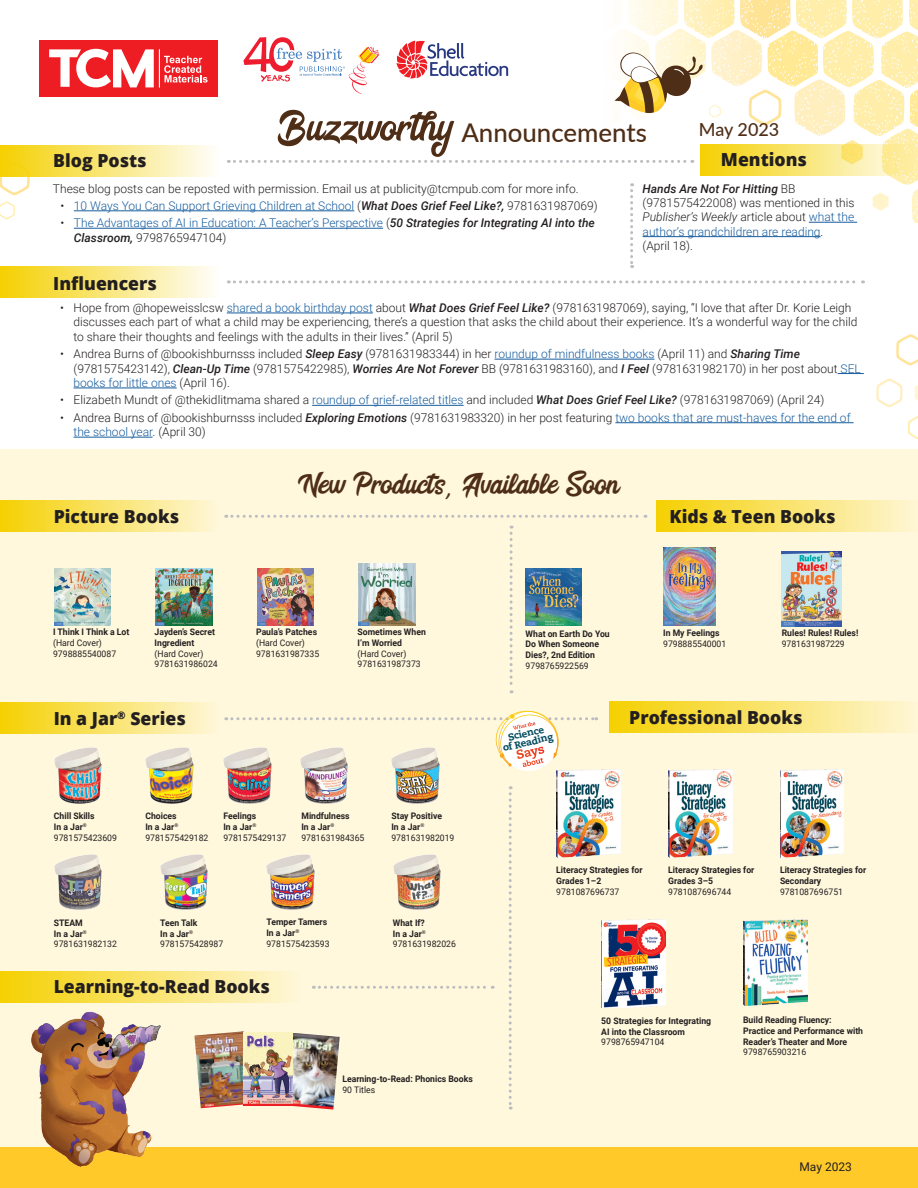
<style>
.page{position:relative;width:918px;height:1188px;background:#fff}
.page>*{position:absolute;margin:0;border:0;box-sizing:border-box;transform-origin:0 0}
.t1{font:36px "Bring Heart";color:#4f2e17}
.t2{font:500 25.8px "Lato";color:#4f2e17}
.t3{font:800 18px "Open Sans";color:#231f20}
.t4{font:500 18px "Lato";color:#4f2e17}
.t5{font:300 12px/14.4px "Roboto";color:#231f20}
.t6{font:300 12px/14.4px "Roboto";color:#175d9e}
.t7{font:12px "Roboto";color:#231f20}
.t8{font:800 9.9px/9px "Caecilia LT Pro 85";color:#004a5d;text-align:center}
.t9{font:700 9px/10.8px "Roboto";color:#231f20;scale:.96 1}
.t10{font:9px/10.8px "Roboto";color:#231f20;scale:.96 1}
.s1{font-family:"Bring Heart";font-weight:400;font-size:51px}
.s2{color:#231f20}
.s3{font-weight:500;font-style:italic;color:#231f20}
.s4{font-weight:500;font-style:italic}
.s5{font-style:italic}
.s6{color:#175d9e}
.s7{font-weight:400}
.s8{font-weight:700}
</style>
<div class="page">
<div style="left:0;top:449px;width:918px;height:739px;background:#fff8dd"></div>
<svg style="left:896px;top:334px;width:22px;height:31px"></svg>
<svg style="left:908px;top:416px;width:10px;height:23px"></svg>
<svg style="left:876px;top:379px;width:27px;height:28px"></svg>
<svg style="left:915px;top:385px;width:3px;height:15px"></svg>
<div style="left:0;top:1148px;width:918px;height:40px;background:#ffc929"></div>
<hr style="left:227px;top:313px;width:146px;height:1px;background:#175d9e">
<hr style="left:494px;top:359px;width:160px;height:1px;background:#175d9e">
<svg style="left:838px;top:373px;width:26px;height:1px"></svg>
<hr style="left:74px;top:388px;width:103px;height:1px;background:#175d9e">
<hr style="left:312px;top:405px;width:152px;height:1px;background:#175d9e">
<hr style="left:615px;top:422px;width:239px;height:1px;background:#175d9e">
<hr style="left:74px;top:437px;width:79px;height:1px;background:#175d9e">
<div style="left:0;top:266px;width:219px;height:32px;background:linear-gradient(to right,#f5d002,#fefefc)"></div>
<svg style="left:226px;top:515px;width:420px;height:3px"></svg>
<div style="left:0;top:500px;width:219px;height:32px;background:linear-gradient(to right,#f5d002,#fef7da)"></div>
<div style="left:657px;top:500px;width:261px;height:32px;background:linear-gradient(to right,#f5d103,#fef6d5)"></div>
<div style="left:609px;top:701px;width:309px;height:32px;background:linear-gradient(to right,#f5d002,#fef6d6)"></div>
<div style="left:0;top:702px;width:219px;height:32px;background:linear-gradient(to right,#f5d002,#fef7da)"></div>
<svg style="left:313px;top:986px;width:180px;height:3px"></svg>
<div style="left:0;top:971px;width:301px;height:32px;background:linear-gradient(to right,#f5d002,#fef7da)"></div>
<svg style="left:510px;top:526px;width:3px;height:167px"></svg>
<svg style="left:509px;top:786px;width:3px;height:324px"></svg>
<img style="left:293px;top:1033px;width:47px;height:77px">
<img style="left:194px;top:1031px;width:56px;height:77px">
<img style="left:243px;top:1033px;width:50px;height:73px">
<img style="left:54px;top:569px;width:57px;height:56px">
<img style="left:156px;top:569px;width:56px;height:56px">
<img style="left:257px;top:569px;width:57px;height:56px">
<img style="left:359px;top:564px;width:56px;height:61px">
<img style="left:525px;top:569px;width:57px;height:56px">
<img style="left:663px;top:548px;width:52px;height:77px">
<img style="left:782px;top:552px;width:60px;height:75px">
<img style="left:556px;top:770px;width:64px;height:88px">
<img style="left:601px;top:920px;width:64px;height:88px">
<img style="left:668px;top:770px;width:64px;height:88px">
<img style="left:743px;top:920px;width:64px;height:86px">
<img style="left:780px;top:770px;width:64px;height:88px">
<img style="left:0;top:988px;width:173px;height:179px">
<svg style="left:226px;top:710px;width:371px;height:64px"></svg>
<img style="left:54px;top:748px;width:48px;height:55px">
<img style="left:54px;top:854px;width:48px;height:56px">
<img style="left:161px;top:854px;width:47px;height:56px">
<img style="left:267px;top:854px;width:47px;height:56px">
<img style="left:393px;top:854px;width:48px;height:56px">
<img style="left:146px;top:748px;width:47px;height:55px">
<img style="left:224px;top:748px;width:47px;height:55px">
<img style="left:300px;top:748px;width:48px;height:55px">
<img style="left:392px;top:748px;width:47px;height:55px">
<svg style="left:0;top:0;width:918px;height:289px"></svg>
<h2 class="t2" style="left:278px;top:114px;width:371px"><span class="s1">Buzzworthy</span> Announcements</h2>
<h3 class="t4" style="left:699px;top:117px;width:82px">May 2023</h3>
<h3 class="t3" style="left:53px;top:147px;width:95px">Blog Posts</h3>
<h3 class="t3" style="left:721px;top:146px;width:88px">Mentions</h3>
<p class="t5" style="left:53px;top:181px;width:527px">These blog posts can be reposted with permission. Email us at publicity@tcmpub.com for more info.</p>
<p class="t6" style="left:60px;top:198px;width:539px"><span class="s2">•</span> 10 Ways You Can Support Grieving Children at School <span class="s2">(</span><span class="s3">What Does Grief Feel Like?,</span> <span class="s2">9781631987069)</span></p>
<p class="t6" style="left:74px;top:215px;width:522px;text-indent:-14px"><span class="s2">•</span> The Advantages of AI in Education: A Teacher’s Perspective <span class="s2">(</span><span class="s3">50 Strategies for Integrating AI into the<br>Classroom,</span> <span class="s2">9798765947104)</span></p>
<h3 class="t3" style="left:53px;top:269px;width:105px">Influencers</h3>
<p class="t5" style="left:643px;top:181px;width:214px"><span class="s4">Hands Are Not For Hitting</span> BB (9781575422008) was mentioned in this<br><span class="s5">Publisher’s Weekly</span> article about <span class="s6">what the author’s grandchildren are reading</span>.<br>(April 18).</p>
<p class="t5" style="left:74px;top:300px;width:785px;text-indent:-14px">• Hope from @hopeweisslcsw <span class="s6">shared a book birthday post</span> about <span class="s4">What Does Grief Feel Like?</span> (9781631987069), saying, “I love that after Dr. Korie Leigh discusses each part of what a child may be experiencing, there’s a question that asks the child about their experience. It’s a wonderful way for the child to share their thoughts and feelings with the adults in their lives.” (April 5)</p>
<p class="t5" style="left:74px;top:346px;width:789px;text-indent:-14px">• Andrea Burns of @bookishburnsss included <span class="s4">Sleep Easy</span> (9781631983344) in her <span class="s6">roundup of mindfulness books</span> (April 11) and <span class="s4">Sharing Time </span>(9781575423142), <span class="s4">Clean-Up Time</span> (9781575422985), <span class="s4">Worries Are Not Forever</span> BB (9781631983160), and <span class="s4">I Feel</span> (9781631982170) in her post about <span class="s6">SEL books for little ones</span> (April 16).</p>
<p class="t5" style="left:60px;top:393px;width:766px">• Elizabeth Mundt of @thekidlitmama shared a <span class="s6">roundup of grief-related titles</span> and included <span class="s4">What Does Grief Feel Like?</span> (9781631987069) (April 24)</p>
<p class="t5" style="left:74px;top:410px;width:779px;text-indent:-14px">• Andrea Burns of @bookishburnsss included <span class="s4">Exploring Emotions</span> (9781631983320) in her post featuring <span class="s6">two books that are must-haves for the end of the school year</span>. (April 30)</p>
<h1 class="t1" style="left:298px;top:464px;width:322px">New Products, Available Soon</h1>
<h3 class="t3" style="left:54px;top:502px;width:127px">Picture Books</h3>
<h3 class="t3" style="left:670px;top:502px;width:167px">Kids &amp; Teen Books</h3>
<p class="t9" style="left:53px;top:626px;width:81px">I Think I Think a Lot</p>
<p class="t10" style="left:53px;top:637px;width:67px">(Hard Cover)<br>9798885540087</p>
<p class="t9" style="left:155px;top:626px;width:64px">Jayden’s Secret<br>Ingredient</p>
<p class="t10" style="left:155px;top:648px;width:67px">(Hard Cover)<br>9781631986024</p>
<p class="t9" style="left:256px;top:626px;width:65px">Paula’s Patches</p>
<p class="t10" style="left:256px;top:637px;width:67px">(Hard Cover)<br>9781631987335</p>
<p class="t9" style="left:358px;top:626px;width:73px">Sometimes When<br>I’m Worried</p>
<p class="t10" style="left:358px;top:648px;width:67px">(Hard Cover)<br>9781631987373</p>
<p class="t9" style="left:526px;top:628px;width:89px">What on Earth Do You<br>Do When Someone<br>Dies?, 2nd Edition</p>
<p class="t10" style="left:526px;top:660px;width:67px">9798765922569</p>
<p class="t9" style="left:663px;top:627px;width:60px">In My Feelings</p>
<p class="t10" style="left:663px;top:638px;width:67px">9798885540001</p>
<p class="t9" style="left:782px;top:627px;width:81px">Rules! Rules! Rules!</p>
<p class="t10" style="left:782px;top:638px;width:67px">9781631987229</p>
<h3 class="t3" style="left:54px;top:705px;width:134px">In a Jar<sup>®</sup> Series</h3>
<h3 class="t3" style="left:629px;top:703px;width:175px">Professional Books</h3>
<p class="t8" style="left:500px;top:734px;width:53px;rotate:-13deg">Science<br>of Reading</p>
<p class="t9" style="left:54px;top:810px;width:67px">Chill Skills<br>In a Jar<sup>®<br></sup><span class="s7">9781575423609</span></p>
<p class="t9" style="left:145px;top:810px;width:67px">Choices<br>In a Jar<sup>®<br></sup><span class="s7">9781575429182</span></p>
<p class="t9" style="left:223px;top:810px;width:67px">Feelings<br>In a Jar<sup>®<br></sup><span class="s7">9781575429137</span></p>
<p class="t9" style="left:301px;top:810px;width:67px">Mindfulness<br>In a Jar<sup>®<br></sup><span class="s7">9781631984365</span></p>
<p class="t9" style="left:391px;top:810px;width:67px">Stay Positive<br>In a Jar<sup>®<br></sup><span class="s7">9781631982019</span></p>
<p class="t10" style="left:54px;top:917px;width:67px"><span class="s8">STEAM<br>In a Jar</span><sup>®<br></sup>9781631982132</p>
<p class="t9" style="left:160px;top:917px;width:67px">Teen Talk<br>In a Jar<sup>®<br></sup><span class="s7">9781575428987</span></p>
<p class="t9" style="left:266px;top:916px;width:67px">Temper Tamers<br>In a Jar<sup>®<br></sup><span class="s7">9781575423593</span></p>
<p class="t9" style="left:393px;top:917px;width:67px">What If?<br>In a Jar<sup>®<br></sup><span class="s7">9781631982026</span></p>
<h3 class="t3" style="left:54px;top:973px;width:218px">Learning-to-Read Books</h3>
<p class="t9" style="left:342px;top:1073px;width:137px">Learning-to-Read: Phonics Books</p>
<p class="t10" style="left:342px;top:1084px;width:36px">90 Titles</p>
<p class="t9" style="left:556px;top:864px;width:91px">Literacy Strategies for<br>Grades 1–2</p>
<p class="t10" style="left:556px;top:886px;width:67px">9781087696737</p>
<p class="t9" style="left:668px;top:864px;width:91px">Literacy Strategies for<br>Grades 3–5</p>
<p class="t10" style="left:668px;top:886px;width:67px">9781087696744</p>
<p class="t9" style="left:780px;top:864px;width:91px">Literacy Strategies for<br>Secondary</p>
<p class="t10" style="left:780px;top:886px;width:67px">9781087696751</p>
<p class="t9" style="left:601px;top:1015px;width:116px">50 Strategies for Integrating<br>AI into the Classroom</p>
<p class="t10" style="left:601px;top:1036px;width:67px">9798765947104</p>
<p class="t9" style="left:743px;top:1014px;width:126px">Build Reading Fluency:<br>Practice and Performance with<br>Reader’s Theater and More</p>
<p class="t10" style="left:743px;top:1047px;width:67px">9798765903216</p>
<p class="t7" style="left:800px;top:1158px;width:86px">December 2022</p>
<p class="t7" style="left:800px;top:1158px;width:54px">May 2023</p>
</div>
